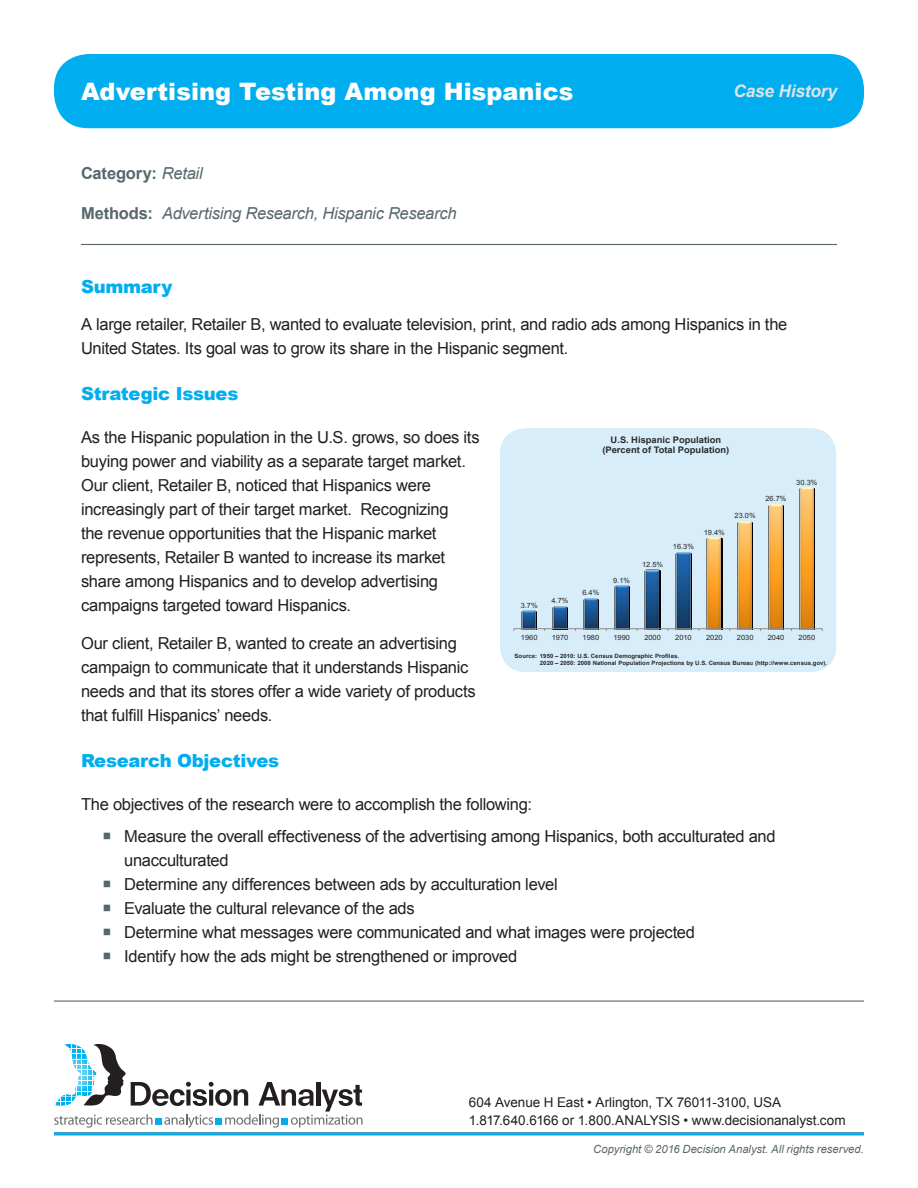
<style>
.page{position:relative;width:918px;height:1188px;background:#fff}
.page>*{position:absolute;margin:0;border:0;box-sizing:border-box;transform-origin:0 0}
.Subhead{font:900 24px "Arial";color:#fff}
.Subhead-2{font:900 18px "Arial";letter-spacing:-.015em;color:#00aeef}
.t1{font:italic 700 17.25px "Arial";letter-spacing:-.01em;color:#dfe3e7}
.Body{font:16.5px/24px "Arial";letter-spacing:-.015em;color:#231f20}
.methods{font:italic 16.5px "Arial";letter-spacing:-.02em;color:#58676e}
.methods-2{font:700 16.5px "Arial";letter-spacing:-.01em;color:#58676e}
.t2{font:13.5px/18px "Arial";letter-spacing:-.005em;color:#231f20}
.t3{font:italic 11.25px "Arial";color:#58676e}
.t4{font:700 9px/10.4px "Arial";color:#292929;text-align:center}
.t5{font:7.2px "Arial";color:#292929}
.t6{font:700 5.85px/7.1px "Arial";color:#292929}
.s1{font-weight:400;font-style:italic}
.s2{font-weight:700;font-style:normal}
</style>
<div class="page">
<div style="left:54px;top:54px;width:810px;height:74px;background:#00aeef;border-radius:34px"></div>
<svg style="left:54px;top:1132px;width:810px;height:4px;background:#31b4e4"></svg>
<hr style="left:54px;top:1000px;width:810px;height:2px;background:#58676e">
<svg style="left:54px;top:1044px;width:309px;height:84px"></svg>
<hr style="left:81px;top:244px;width:756px;height:1px;background:#58676e">
<div style="left:500px;top:428px;width:336px;height:244px;background:#d7edfa"></div>
<img style="left:522px;top:611px;width:15px;height:17px">
<img style="left:552px;top:606px;width:16px;height:22px">
<img style="left:583px;top:598px;width:16px;height:30px">
<img style="left:614px;top:586px;width:16px;height:42px">
<img style="left:645px;top:570px;width:15px;height:58px">
<img style="left:676px;top:552px;width:15px;height:76px">
<img style="left:707px;top:538px;width:15px;height:90px">
<img style="left:737px;top:521px;width:16px;height:107px">
<img style="left:768px;top:504px;width:16px;height:124px">
<img style="left:799px;top:488px;width:16px;height:140px">
<img style="left:523px;top:611px;width:13px;height:17px">
<img style="left:554px;top:606px;width:12px;height:22px">
<img style="left:584px;top:598px;width:13px;height:30px">
<img style="left:615px;top:586px;width:13px;height:42px">
<img style="left:646px;top:570px;width:13px;height:58px">
<img style="left:677px;top:553px;width:13px;height:75px">
<img style="left:708px;top:538px;width:13px;height:90px">
<img style="left:738px;top:521px;width:14px;height:107px">
<img style="left:769px;top:504px;width:13px;height:124px">
<img style="left:800px;top:488px;width:13px;height:140px">
<hr style="left:514px;top:628px;width:308px;height:1px;background:#8a8a8a">
<p class="Subhead" style="left:81px;top:74px;width:494px">Advertising Testing Among Hispanics</p>
<p class="methods-2" style="left:81px;top:162px;width:123px">Category: <span class="s1">Retail</span></p>
<p class="methods" style="left:81px;top:203px;width:377px"><span class="s2">Methods:</span> Advertising Research, Hispanic Research</p>
<p class="t1" style="left:733px;top:80px;width:105px">Case History</p>
<p class="Subhead-2" style="left:81px;top:273px;width:93px">Summary</p>
<p class="Body" style="left:81px;top:313px;width:708px">A large retailer, Retailer B, wanted to evaluate television, print, and radio ads among Hispanics in the<br>United States. Its goal was to grow its share in the Hispanic segment.</p>
<p class="Subhead-2" style="left:81px;top:381px;width:159px">Strategic Issues</p>
<p class="Body" style="left:81px;top:426px;width:400px">As the Hispanic population in the U.S. grows, so does its buying power and viability as a separate target market.<br>Our client, Retailer B, noticed that Hispanics were increasingly part of their target market. Recognizing<br>the revenue opportunities that the Hispanic market represents, Retailer B wanted to increase its market share among Hispanics and to develop advertising campaigns targeted toward Hispanics.</p>
<p class="Body" style="left:81px;top:631px;width:396px">Our client, Retailer B, wanted to create an advertising campaign to communicate that it understands Hispanic needs and that its stores offer a wide variety of products that fulfill Hispanics’ needs.</p>
<p class="Subhead-2" style="left:81px;top:747px;width:200px">Research Objectives</p>
<p class="Body" style="left:81px;top:792px;width:453px">The objectives of the research were to accomplish the following:</p>
<p class="Body" style="left:124px;top:824px;width:653px">Measure the overall effectiveness of the advertising among Hispanics, both acculturated and unacculturated</p>
<p class="Body" style="left:124px;top:872px;width:435px">Determine any differences between ads by acculturation level</p>
<p class="Body" style="left:124px;top:896px;width:292px">Evaluate the cultural relevance of the ads</p>
<p class="Body" style="left:124px;top:920px;width:572px">Determine what messages were communicated and what images were projected</p>
<p class="Body" style="left:124px;top:944px;width:395px">Identify how the ads might be strengthened or improved</p>
<p class="t4" style="left:602px;top:435px;width:128px">U.S. Hispanic Population (Percent of Total Population)</p>
<p class="t5" style="left:796px;top:477px;width:23px">30.3%</p>
<p class="t5" style="left:765px;top:494px;width:23px">26.7%</p>
<p class="t5" style="left:735px;top:511px;width:23px">23.0%</p>
<p class="t5" style="left:704px;top:528px;width:23px">19.4%</p>
<p class="t5" style="left:673px;top:542px;width:23px">16.3%</p>
<p class="t5" style="left:642px;top:560px;width:23px">12.5%</p>
<p class="t5" style="left:613px;top:576px;width:18px">9.1%</p>
<p class="t5" style="left:582px;top:588px;width:18px">6.4%</p>
<p class="t5" style="left:552px;top:596px;width:18px">4.7%</p>
<p class="t5" style="left:521px;top:601px;width:18px">3.7%</p>
<p class="t5" style="left:521px;top:633px;width:18px">1960</p>
<p class="t5" style="left:552px;top:633px;width:18px">1970</p>
<p class="t5" style="left:583px;top:633px;width:18px">1980</p>
<p class="t5" style="left:614px;top:633px;width:18px">1990</p>
<p class="t5" style="left:644px;top:633px;width:18px">2000</p>
<p class="t5" style="left:675px;top:633px;width:18px">2010</p>
<p class="t5" style="left:706px;top:633px;width:18px">2020</p>
<p class="t5" style="left:737px;top:633px;width:18px">2030</p>
<p class="t5" style="left:768px;top:633px;width:18px">2040</p>
<p class="t5" style="left:799px;top:633px;width:18px">2050</p>
<p class="t6" style="left:540px;top:652px;width:289px;text-indent:-25px">Source: 1950 – 2010: U.S. Census Demographic Profiles.<br>2020 – 2050: 2008 National Population Projections by U.S. Census Bureau (http://www.census.gov).</p>
<p class="t2" style="left:469px;top:1093px;width:378px">604 Avenue H East • Arlington, TX 76011-3100, USA<br>1.817.640.6166 or 1.800.ANALYSIS • www.decisionanalyst.com</p>
<p class="t3" style="left:593px;top:1142px;width:272px">Copyright © 2016 Decision Analyst. All rights reserved.</p>
</div>
